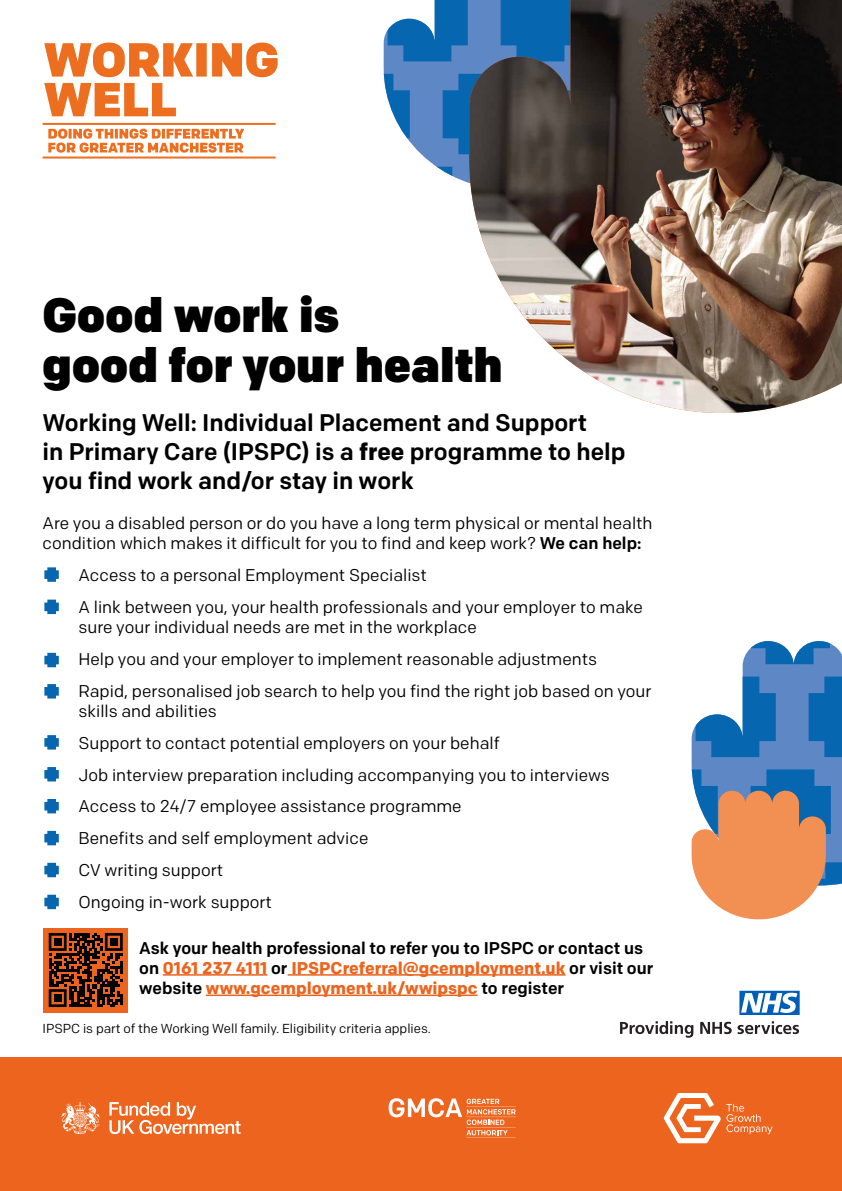
<style>
.page{position:relative;width:842px;height:1191px;background:#fff}
.page>*{position:absolute;margin:0;border:0;box-sizing:border-box;transform-origin:0 0}
.t1{font:900 48px/50px "Colfax";color:#000}
.t2{font:500 24px/28.8px "Colfax";color:#000}
.t3{font:17px/31.7px "Colfax";color:#000}
.t4{font:500 17px/20.4px "Colfax";color:#000}
.t5{font:13px "Colfax";color:#000}
.s1{font-weight:700}
.s2{font-weight:500}
.s3{font-weight:700;color:#ec641d}
</style>
<div class="page">
<svg style="left:384px;top:0;width:85px;height:167px;background:#7598cd"></svg>
<svg style="left:384px;top:74px;width:26px;height:80px"></svg>
<svg style="left:443px;top:74px;width:26px;height:80px;background:#1a6db4"></svg>
<svg style="left:388px;top:0;width:80px;height:61px"></svg>
<svg style="left:437px;top:167px;width:32px;height:16px"></svg>
<svg style="left:692px;top:641px;width:150px;height:278px"></svg>
<hr style="left:163px;top:974px;width:104px;height:1px;background:#ec641d">
<hr style="left:288px;top:974px;width:277px;height:1px;background:#ec641d">
<hr style="left:206px;top:994px;width:272px;height:2px;background:#ec641d">
<img style="left:469px;top:0;width:373px;height:413px">
<div style="left:0;top:1057px;width:842px;height:134px;background:#ec641d"></div>
<div style="left:44px;top:928px;width:84px;height:84px;background:#ec641d"></div>
<svg style="left:49px;top:933px;width:74px;height:74px"></svg>
<div style="left:54px;top:938px;width:7px;height:7px;background:#000"></div>
<div style="left:110px;top:938px;width:8px;height:7px;background:#000"></div>
<div style="left:54px;top:994px;width:7px;height:8px;background:#000"></div>
<svg style="left:109px;top:1102px;width:132px;height:32px"></svg>
<svg style="left:61px;top:1102px;width:39px;height:32px"></svg>
<svg style="left:44px;top:83px;width:132px;height:33px"></svg>
<svg style="left:44px;top:43px;width:234px;height:34px"></svg>
<hr style="left:43px;top:156px;width:233px;height:2px;background:#ed6e1f">
<hr style="left:43px;top:123px;width:233px;height:2px;background:#ed6e1f">
<svg style="left:48px;top:129px;width:196px;height:24px"></svg>
<svg style="left:664px;top:1094px;width:109px;height:49px"></svg>
<hr style="left:466px;top:1137px;width:50px;height:1px;background:#fff">
<svg style="left:389px;top:1098px;width:127px;height:37px"></svg>
<svg style="left:44px;top:831px;width:15px;height:14px"></svg>
<svg style="left:44px;top:567px;width:15px;height:15px"></svg>
<svg style="left:44px;top:599px;width:15px;height:15px"></svg>
<svg style="left:44px;top:653px;width:15px;height:14px"></svg>
<svg style="left:44px;top:684px;width:15px;height:14px"></svg>
<svg style="left:44px;top:735px;width:15px;height:14px"></svg>
<svg style="left:44px;top:767px;width:15px;height:14px"></svg>
<svg style="left:44px;top:799px;width:15px;height:14px"></svg>
<svg style="left:44px;top:862px;width:15px;height:15px"></svg>
<svg style="left:44px;top:894px;width:15px;height:15px"></svg>
<svg style="left:620px;top:1021px;width:179px;height:16px"></svg>
<svg style="left:739px;top:990px;width:61px;height:25px"></svg>
<h1 class="t1" style="left:43px;top:290px;width:462px">Good work is<br>good for your health</h1>
<h2 class="t2" style="left:43px;top:408px;width:584px">Working Well: Individual Placement and Support<br>in Primary Care (IPSPC) is a <span class="s1">free</span> programme to help you find work and/or stay in work</h2>
<p class="t3" style="left:43px;top:512px;width:611px;line-height:20.4px">Are you a disabled person or do you have a long term physical or mental health condition which makes it difficult for you to find and keep work? <span class="s2">We can help:</span></p>
<p class="t3" style="left:79px;top:559px;width:566px">Access to a personal Employment Specialist<br>A link between you, your health professionals and your employer to make</p>
<p class="t3" style="left:79px;top:611px;width:574px">sure your individual needs are met in the workplace<br>Help you and your employer to implement reasonable adjustments<br>Rapid, personalised job search to help you find the right job based on your</p>
<p class="t3" style="left:79px;top:695px;width:533px">skills and abilities<br>Support to contact potential employers on your behalf<br>Job interview preparation including accompanying you to interviews Access to 24/7 employee assistance programme<br>Benefits and self employment advice<br>CV writing support<br>Ongoing in-work support</p>
<p class="t4" style="left:139px;top:937px;width:516px">Ask your health professional to refer you to IPSPC or contact us on <span class="s3">0161 237 4111</span> or <span class="s3">IPSPCreferral@gcemployment.uk</span> or visit our website <span class="s3">www.gcemployment.uk/wwipspc</span> to register</p>
<p class="t5" style="left:43px;top:1020px;width:390px">IPSPC is part of the Working Well family. Eligibility criteria applies.</p>
</div>
